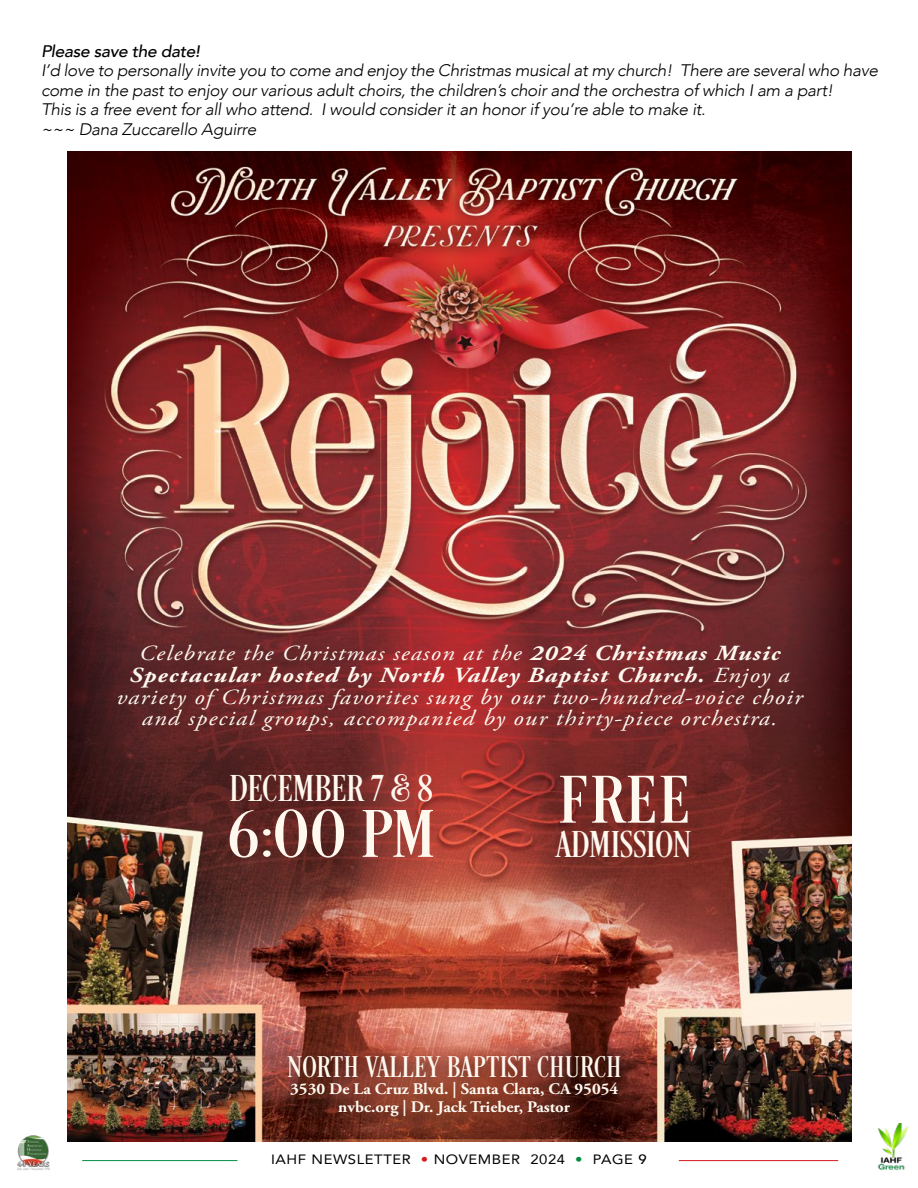
<style>
.page{position:relative;width:918px;height:1188px;background:#fff}
.page>*{position:absolute;margin:0;border:0;box-sizing:border-box;transform-origin:0 0}
.t1{font:69.3px "Desire Pro";letter-spacing:.05em;color:#fff8ef;scale:1.16 1}
.t2{font:38.55px "Desire Pro";letter-spacing:.025em;color:#fff8ef;scale:1.04 1}
.t3{font:30.75px "Desire Pro";letter-spacing:.035em;color:#fff8ef;scale:1.04 1}
.t4{font:italic 21.6px/21.6px "Adobe Garamond Pro";letter-spacing:.05em;color:#fff8ef;text-align:center;scale:1.16 1}
.t5{font:italic 300 16.65px/19.5px "Avenir";letter-spacing:-.02em;color:#000;scale:1.04 1}
.t6{font:italic 500 16.65px "Avenir";letter-spacing:-.02em;color:#000;scale:1.04 1}
.t7{font:700 16.2px/17.7px "Adobe Garamond Pro";color:#fff8ef;text-align:center;scale:1.04 1}
.t8{font:13.5px "Avenir";letter-spacing:.04em;color:#000;scale:1.1 1}
.s1{font-weight:700}
.s2{color:#d71920}
.s3{color:#008c44}
.s4{font-weight:500}
</style>
<div class="page">
<img style="left:68px;top:151px;width:784px;height:990px">
<svg style="left:272px;top:1043px;width:365px;height:91px;background:#743224"></svg>
<img style="left:877px;top:1124px;width:32px;height:46px">
<hr style="left:82px;top:1160px;width:155px;height:1px;background:#008c44">
<hr style="left:679px;top:1160px;width:159px;height:1px;background:#d71920">
<img style="left:17px;top:1135px;width:33px;height:36px">
<p class="t6" style="left:41px;top:41px;width:154px">Please save the date!</p>
<p class="t5" style="left:41px;top:61px;width:806px">I’d love to personally invite you to come and enjoy the Christmas musical at my church! There are several who have come in the past to enjoy our various adult choirs, the children’s choir and the orchestra of which I am a part!<br>This is a free event for all who attend. I would consider it an honor if you’re able to make it.<br>~~~ Dana Zuccarello Aguirre</p>
<p class="t4" style="left:116px;top:643px;width:593px">Celebrate the Christmas season at the <span class="s1">2024 Christmas Music Spectacular hosted by North Valley Baptist Church.</span> Enjoy a variety of Christmas favorites sung by our two-hundred-voice choir and special groups, accompanied by our thirty-piece orchestra.</p>
<h2 class="t2" style="left:230px;top:765px;width:196px">DECEMBER 7 &amp; 8</h2>
<h1 class="t1" style="left:229px;top:792px;width:179px">6:00 PM</h1>
<h1 class="t1" style="left:559px;top:758px;width:113px">FREE</h1>
<h2 class="t2" style="left:556px;top:821px;width:131px">ADMISSION</h2>
<h3 class="t3" style="left:288px;top:1048px;width:322px">NORTH VALLEY BAPTIST CHURCH</h3>
<p class="t7" style="left:290px;top:1081px;width:317px">3530 De La Cruz Blvd. | Santa Clara, CA 95054 nvbc.org | Dr. Jack Trieber, Pastor</p>
<p class="t8" style="left:271px;top:1149px;width:343px">IAHF NEWSLETTER <span class="s2">•</span> NOVEMBER 2024 <span class="s3">•</span> PAGE <span class="s4">9</span></p>
</div>
